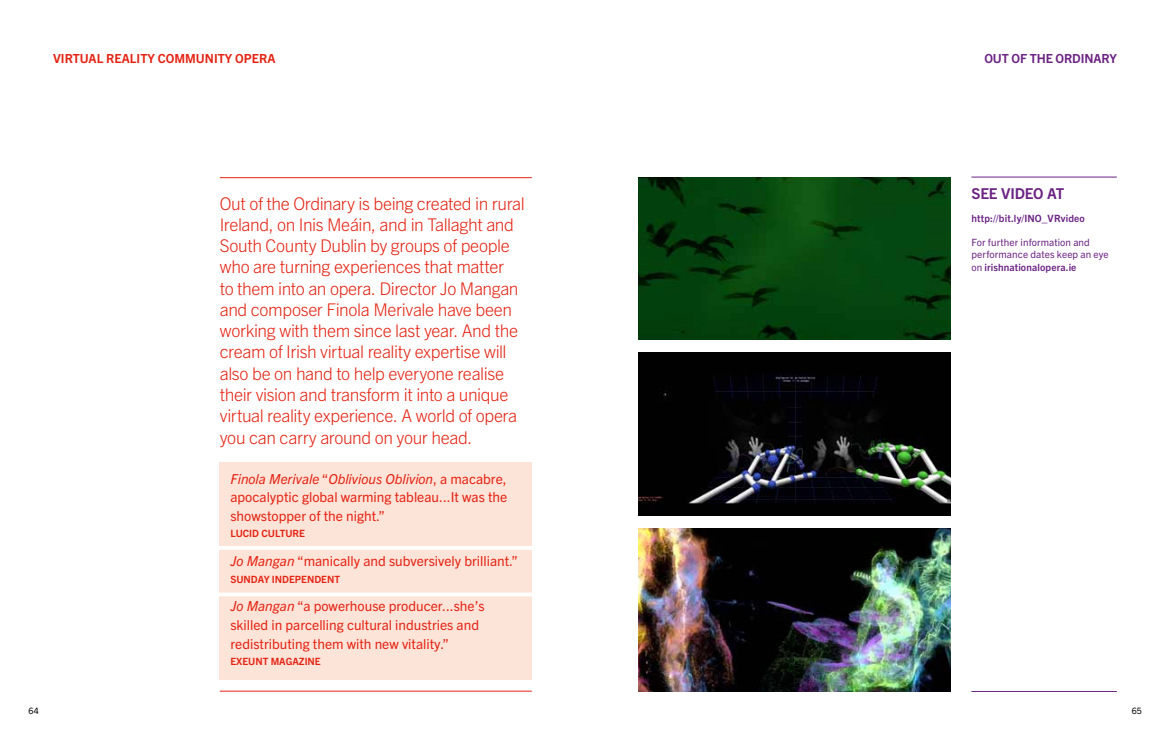
<style>
.page{position:relative;width:1170px;height:745px;background:#fff}
.page>*{position:absolute;margin:0;border:0;box-sizing:border-box;transform-origin:0 0}
.t1{font:300 17.5px/21.2px "Trade Gothic Next LT Pro";letter-spacing:-.025em;color:#e42313}
.t2{font:700 15px "Trade Gothic Next LT Pro";letter-spacing:-.01em;color:#6b2383}
.t3{font:13.75px/18.8px "Trade Gothic Next LT Pro";color:#e42313;text-align:justify}
.t4{font:700 12.5px "Trade Gothic Next LT Pro";color:#e42313}
.t5{font:700 12.5px "Trade Gothic Next LT Pro";letter-spacing:-.01em;color:#6b2383}
.t6{font:10px/12.5px "Trade Gothic Next LT Pro";letter-spacing:.01em;color:#6b2383}
.t7{font:700 10px "Trade Gothic Next LT Pro";color:#e42313}
.t8{font:700 10px "Trade Gothic Next LT Pro";letter-spacing:.015em;color:#6b2383}
.t9{font:8.75px "Trade Gothic Next LT Pro";color:#000}
.s1{font-style:italic}
.s2{font-weight:700}
</style>
<div class="page">
<hr style="left:971px;top:690px;width:145px;height:1px;background:#6b2383">
<hr style="left:971px;top:177px;width:145px;height:1px;background:#6b2383">
<hr style="left:220px;top:690px;width:311px;height:1px;background:#e42313">
<hr style="left:220px;top:177px;width:311px;height:1px;background:#e42313">
<div style="left:220px;top:462px;width:311px;height:217px;background:#fde4d8"></div>
<svg style="left:219px;top:545px;width:313px;height:4px"></svg>
<svg style="left:219px;top:592px;width:313px;height:4px"></svg>
<img style="left:638px;top:177px;width:312px;height:162px">
<img style="left:638px;top:352px;width:312px;height:162px">
<img style="left:638px;top:528px;width:312px;height:162px">
<p class="t4" style="left:53px;top:50px;width:224px">VIRTUAL REALITY COMMUNITY OPERA</p>
<p class="t5" style="left:984px;top:50px;width:134px">OUT OF THE ORDINARY</p>
<p class="t1" style="left:220px;top:191px;width:306px">Out of the Ordinary is being created in rural Ireland, on Inis Meáin, and in Tallaght and South County Dublin by groups of people who are turning experiences that matter<br>to them into an opera. Director Jo Mangan and composer Finola Merivale have been working with them since last year. And the cream of Irish virtual reality expertise will also be on hand to help everyone realise their vision and transform it into a unique virtual reality experience. A world of opera you can carry around on your head.</p>
<p class="t3" style="left:230px;top:468px;width:278px"><span class="s1">Finola Merivale</span> “<span class="s1">Oblivious Oblivion</span>, a macabre, apocalyptic global warming tableau...It was the showstopper of the night.”</p>
<p class="t7" style="left:230px;top:526px;width:76px">LUCID CULTURE</p>
<p class="t3" style="left:230px;top:550px;width:289px"><span class="s1">Jo Mangan</span> “manically and subversively brilliant.”</p>
<p class="t7" style="left:230px;top:571px;width:111px">SUNDAY INDEPENDENT</p>
<p class="t3" style="left:230px;top:595px;width:256px;text-align:left"><span class="s1">Jo Mangan</span> “a powerhouse producer...she’s skilled in parcelling cultural industries and redistributing them with new vitality.”</p>
<p class="t7" style="left:230px;top:654px;width:92px">EXEUNT MAGAZINE</p>
<p class="t2" style="left:971px;top:183px;width:94px">SEE VIDEO AT</p>
<p class="t8" style="left:971px;top:212px;width:115px">http://bit.ly/INO_VRvideo</p>
<p class="t6" style="left:971px;top:235px;width:139px">For further information and performance dates keep an eye on <span class="s2">irishnationalopera.ie</span></p>
<p class="t9" style="left:29px;top:704px;width:12px">64</p>
<p class="t9" style="left:1131px;top:704px;width:12px">65</p>
</div>
